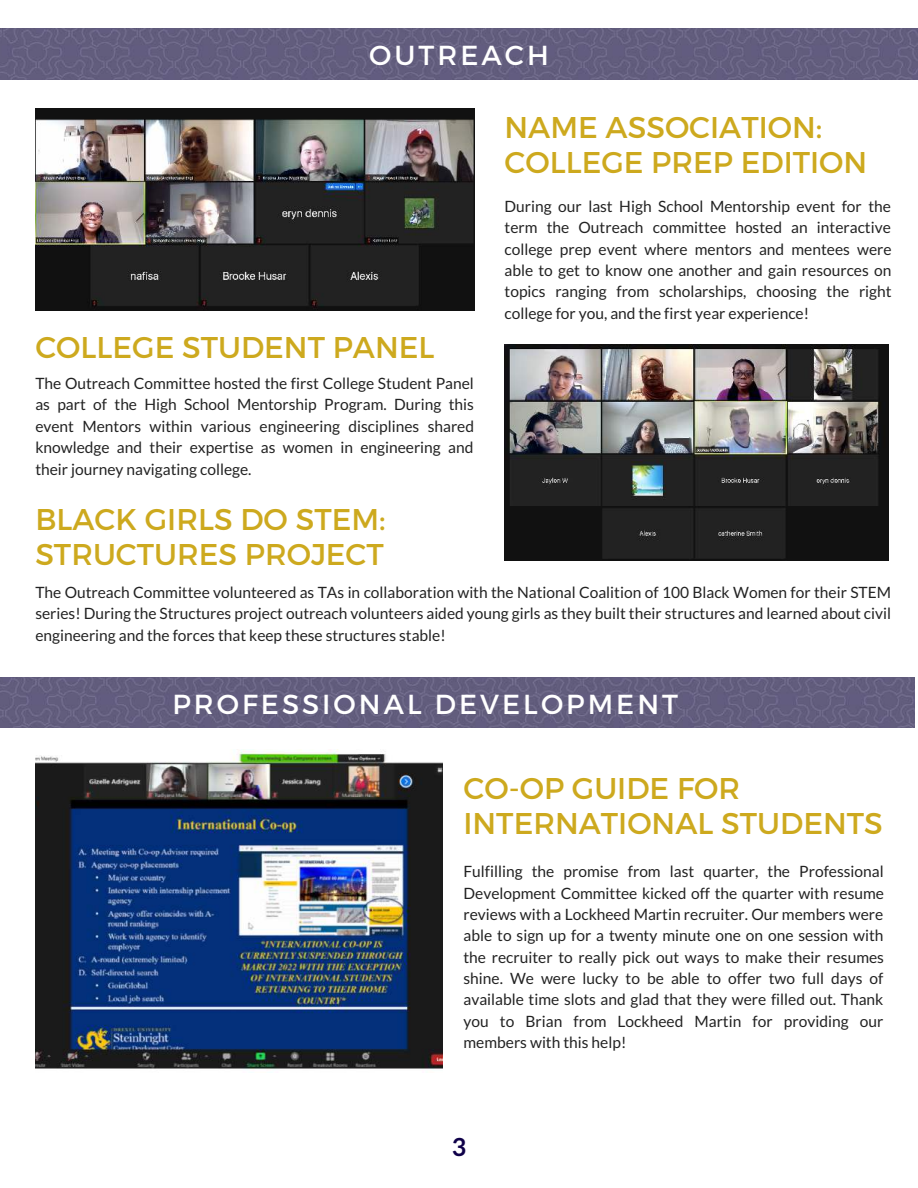
<style>
.page{position:relative;width:918px;height:1188px;background:#fff}
.page>*{position:absolute;margin:0;border:0;box-sizing:border-box;transform-origin:0 0}
.t1{font:30px/34.8px "Montserrat";color:#cda91e}
.t2{font:27.45px "Montserrat";letter-spacing:.11em;color:#fff}
.t3{font:700 24.9px "Lato";color:#0f0049}
.t4{font:15.6px/21.3px "Lato";color:#222;text-align:justify}
</style>
<div class="page">
<img style="left:0;top:29px;width:918px;height:50px">
<img style="left:505px;top:345px;width:383px;height:216px">
<img style="left:35px;top:108px;width:439px;height:203px">
<img style="left:0;top:677px;width:915px;height:51px">
<img style="left:35px;top:749px;width:408px;height:321px">
<h2 class="t2" style="left:369px;top:38px;width:181px">OUTREACH</h2>
<h1 class="t1" style="left:505px;top:110px;width:364px">NAME ASSOCIATION:<br>COLLEGE PREP EDITION</h1>
<p class="t4" style="left:505px;top:195px;width:389px">During our last High School Mentorship event for the term the Outreach committee hosted an interactive college prep event where mentors and mentees were able to get to know one another and gain resources on topics ranging from scholarships, choosing the right college for you, and the first year experience!</p>
<h1 class="t1" style="left:35px;top:330px;width:401px">COLLEGE STUDENT PANEL</h1>
<p class="t4" style="left:35px;top:373px;width:440px">The Outreach Committee hosted the first College Student Panel as part of the High School Mentorship Program. During this event Mentors within various engineering disciplines shared knowledge and their expertise as women in engineering and their journey navigating college.</p>
<h1 class="t1" style="left:35px;top:501px;width:352px">BLACK GIRLS DO STEM:<br>STRUCTURES PROJECT</h1>
<p class="t4" style="left:35px;top:582px;width:857px">The Outreach Committee volunteered as TAs in collaboration with the National Coalition of 100 Black Women for their STEM series! During the Structures project outreach volunteers aided young girls as they built their structures and learned about civil engineering and the forces that keep these structures stable!</p>
<h2 class="t2" style="left:172px;top:687px;width:507px">PROFESSIONAL DEVELOPMENT</h2>
<h1 class="t1" style="left:464px;top:771px;width:421px">CO-OP GUIDE FOR<br>INTERNATIONAL STUDENTS</h1>
<p class="t4" style="left:464px;top:861px;width:422px">Fulfilling the promise from last quarter, the Professional Development Committee kicked off the quarter with resume reviews with a Lockheed Martin recruiter. Our members were able to sign up for a twenty minute one on one session with the recruiter to really pick out ways to make their resumes shine. We were lucky to be able to offer two full days of available time slots and glad that they were filled out. Thank you to Brian from Lockheed Martin for providing our members with this help!</p>
<h3 class="t3" style="left:452px;top:1132px;width:16px">3</h3>
</div>
